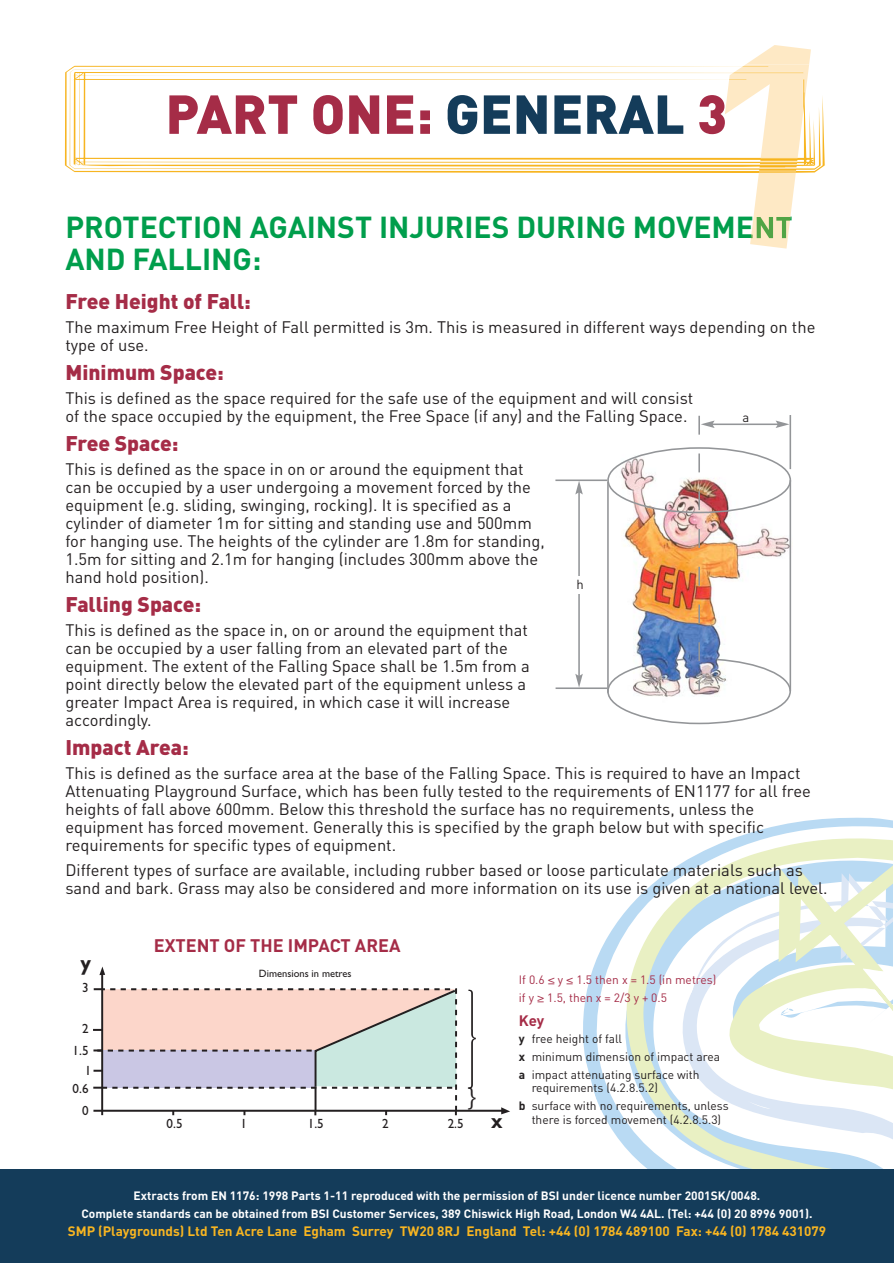
<style>
.page{position:relative;width:894px;height:1263px;background:#fff}
.page>*{position:absolute;margin:0;border:0;box-sizing:border-box;transform-origin:0 0}
.t1{font:900 54px "DIN";color:#a52c47}
.t2{font:700 30px/31.5px "DIN";color:#009e4c}
.t3{font:300 24.3px "Gill Sans";color:#231f20;scale:1.28 1}
.t4{font:700 21.3px "Gill Sans";color:#231f20}
.t5{font:900 21px "DIN";color:#a52c47}
.t6{font:700 18px "DIN";color:#a52c47}
.t7{font:16.5px/18px "DIN";color:#231f20}
.t8{font:700 15px "DIN";color:#a52c47}
.t9{font:700 13.5px "DIN";color:#f8b521}
.t10{font:13.35px/21.8px "Gill Sans";color:#231f20;text-align:right}
.t11{font:13.05px "DIN";color:#231f20}
.t12{font:700 12px/18px "DIN";color:#fff;text-align:center}
.t13{font:12px/17.7px "DIN";color:#231f20}
.t14{font:12px/17.7px "DIN";color:#a52c47}
.t15{font:10.65px "Gill Sans";color:#231f20}
.s1{color:#143c5a}
.s2{font-family:"Helvetica Neue"}
.s3{font-weight:700}
</style>
<div class="page">
<svg style="left:583px;top:817px;width:309px;height:352px"></svg>
<div style="left:0;top:1169px;width:893px;height:94px;background:#143c5a"></div>
<svg style="left:65px;top:65px;width:751px;height:108px"></svg>
<svg style="left:724px;top:45px;width:86px;height:204px"></svg>
<img style="left:724px;top:64px;width:86px;height:108px">
<hr style="left:555px;top:687px;width:52px;height:2px;background:#939598">
<hr style="left:789px;top:415px;width:1px;height:54px;background:#939598">
<hr style="left:555px;top:480px;width:52px;height:1px;background:#939598">
<img style="left:606px;top:416px;width:185px;height:309px">
<hr style="left:578px;top:492px;width:1px;height:184px;background:#939598">
<svg style="left:575px;top:481px;width:7px;height:14px"></svg>
<svg style="left:575px;top:674px;width:7px;height:14px"></svg>
<div style="left:552px;top:576px;width:51px;height:17px;background:#fff"></div>
<hr style="left:93px;top:1110px;width:409px;height:2px;background:#231f20">
<hr style="left:101px;top:974px;width:2px;height:141px;background:#231f20">
<svg style="left:93px;top:987px;width:365px;height:128px"></svg>
<svg style="left:99px;top:967px;width:6px;height:8px"></svg>
<svg style="left:501px;top:1107px;width:9px;height:7px"></svg>
<svg style="left:468px;top:990px;width:7px;height:99px"></svg>
<h1 class="t1" style="left:165px;top:95px;width:563px">PART ONE: <span class="s1">GENERAL</span> 3</h1>
<h2 class="t2" style="left:65px;top:215px;width:728px">PROTECTION AGAINST INJURIES DURING MOVEMENT<br>AND FALLING:</h2>
<p class="t5" style="left:65px;top:294px;width:187px">Free Height of Fall:</p>
<p class="t7" style="left:65px;top:320px;width:751px">The maximum Free Height of Fall permitted is 3m. This is measured in different ways depending on the type of use.</p>
<p class="t5" style="left:65px;top:365px;width:160px">Minimum Space:</p>
<p class="t7" style="left:65px;top:391px;width:629px">This is defined as the space required for the safe use of the equipment and will consist of the space occupied by the equipment, the Free Space (if any) and the Falling Space.</p>
<p class="t5" style="left:65px;top:436px;width:114px">Free Space:</p>
<p class="t7" style="left:65px;top:462px;width:480px">This is defined as the space in on or around the equipment that can be occupied by a user undergoing a movement forced by the equipment (e.g. sliding, swinging, rocking). It is specified as a cylinder of diameter 1m for sitting and standing use and 500mm for hanging use. The heights of the cylinder are 1.8m for standing, 1.5m for sitting and 2.1m for hanging (includes 300mm above the hand hold position).</p>
<p class="t5" style="left:65px;top:597px;width:137px">Falling Space:</p>
<p class="t7" style="left:65px;top:623px;width:466px">This is defined as the space in, on or around the equipment that can be occupied by a user falling from an elevated part of the equipment. The extent of the Falling Space shall be 1.5m from a point directly below the elevated part of the equipment unless a greater Impact Area is required, in which case it will increase accordingly.</p>
<p class="t5" style="left:65px;top:740px;width:125px">Impact Area:</p>
<p class="t7" style="left:65px;top:766px;width:746px">This is defined as the surface area at the base of the Falling Space. This is required to have an Impact Attenuating Playground Surface, which has been fully tested to the requirements of EN1177 for all free heights of fall above 600mm. Below this threshold the surface has no requirements, unless the equipment has forced movement. Generally this is specified by the graph below but with specific requirements for specific types of equipment.</p>
<p class="t7" style="left:65px;top:863px;width:763px">Different types of surface are available, including rubber based or loose particulate materials such as sand and bark. Grass may also be considered and more information on its use is given at a national level.</p>
<p class="t11" style="left:742px;top:413px;width:8px">a</p>
<p class="t11" style="left:576px;top:580px;width:9px">h</p>
<p class="t4" style="left:80px;top:955px;width:12px">y</p>
<p class="t10" style="left:82px;top:978px;width:8px">3</p>
<p class="t10" style="left:73px;top:1019px;width:17px">2<br>1.5</p>
<p class="t10" style="left:73px;top:1062px;width:20px;line-height:18.6px">1<br>0.6</p>
<p class="t10" style="left:82px;top:1101px;width:8px">0</p>
<p class="t6" style="left:154px;top:939px;width:248px">EXTENT OF THE IMPACT AREA</p>
<p class="t15" style="left:259px;top:969px;width:94px">Dimensions in metres</p>
<h3 class="t3" style="left:467px;top:1087px;width:10px">}</h3>
<p class="t10" style="left:166px;top:1114px;width:17px">0.5</p>
<p class="t10" style="left:240px;top:1114px;width:8px">1</p>
<p class="t10" style="left:308px;top:1114px;width:17px">1.5</p>
<p class="t10" style="left:382px;top:1114px;width:8px">2</p>
<p class="t10" style="left:447px;top:1114px;width:17px">2.5</p>
<p class="t4" style="left:491px;top:1113px;width:13px">x</p>
<p class="t14" style="left:518px;top:972px;width:199px">If 0.6 <span class="s2">≤</span> y <span class="s2">≤</span> 1.5 then x = 1.5 (in metres) if y <span class="s2">≥</span> 1.5, then x = 2/3 y + 0.5</p>
<p class="t8" style="left:518px;top:1015px;width:27px">Key</p>
<p class="t13" style="left:518px;top:1032px;width:203px"><span class="s3">y</span> free height of fall<br><span class="s3">x</span> minimum dimension of impact area <span class="s3">a</span> impact attenuating surface with</p>
<p class="t13" style="left:518px;top:1081px;width:211px;text-indent:13px">requirements (4.2.8.5.2)<br><span class="s3">b</span> surface with no requirements, unless</p>
<p class="t13" style="left:531px;top:1112px;width:191px">there is forced movement (4.2.8.5.3)</p>
<p class="t12" style="left:81px;top:1188px;width:732px">Extracts from EN 1176: 1998 Parts 1-11 reproduced with the permission of BSI under licence number 2001SK/0048.<br>Complete standards can be obtained from BSI Customer Services, 389 Chiswick High Road, London W4 4AL. (Tel: +44 (0) 20 8996 9001).</p>
<p class="t9" style="left:68px;top:1226px;width:759px">SMP (Playgrounds) Ltd Ten Acre Lane Egham Surrey TW20 8RJ England Tel: +44 (0) 1784 489100 Fax: +44 (0) 1784 431079</p>
</div>
